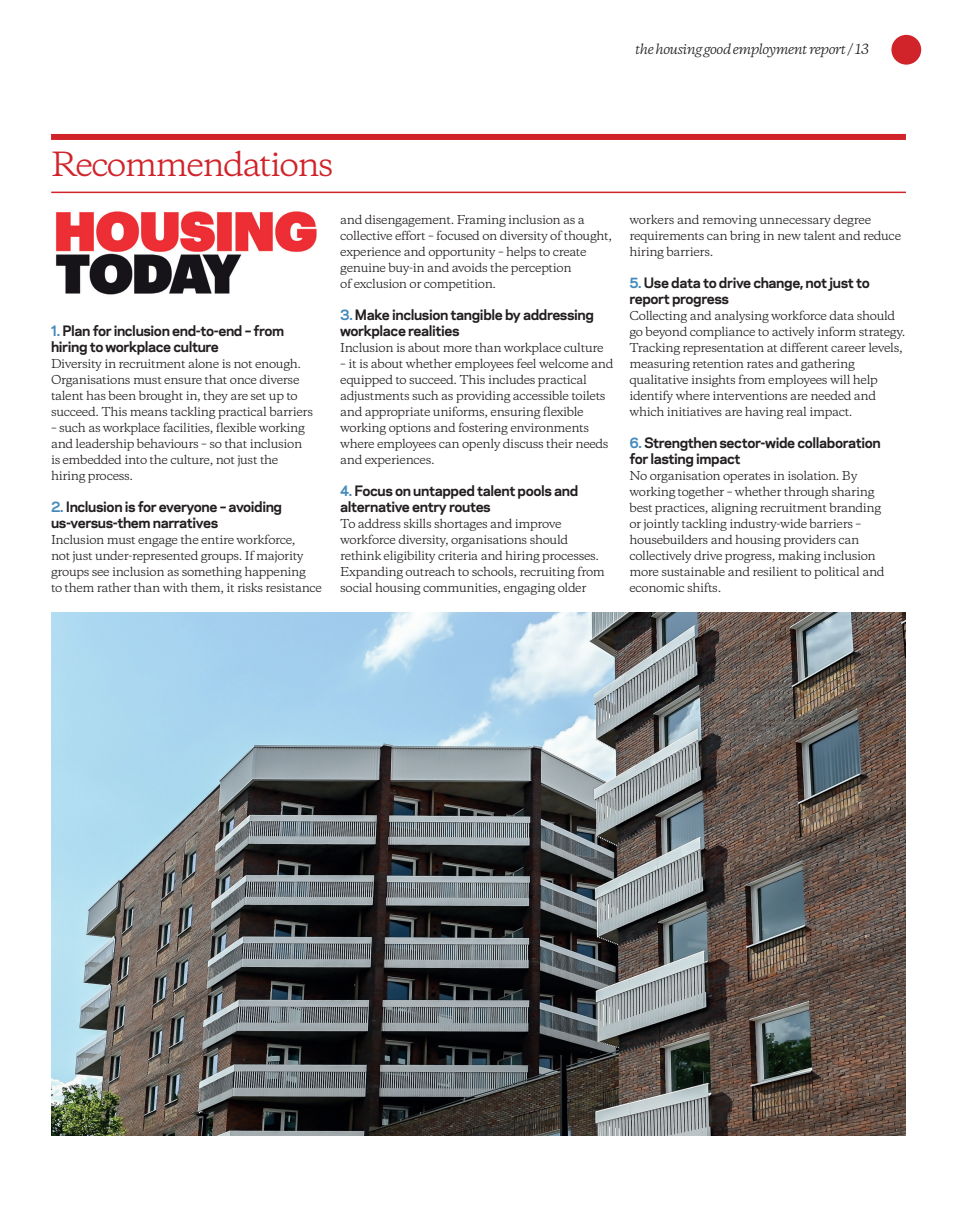
<style>
.page{position:relative;width:957px;height:1212px;background:#fff}
.page>*{position:absolute;margin:0;border:0;box-sizing:border-box;transform-origin:0 0}
.t1{font:31.2px "Copernicus";letter-spacing:-.05em;color:#d1232a}
.x-head{font:700 13.5px/16px "Galaxie Polaris";letter-spacing:-.03em;color:#231f20}
.Body_copy_2{font:700 13.5px/16px "Galaxie Polaris";letter-spacing:-.03em;color:#231f20}
.t2{font:italic 13.2px "Copernicus";letter-spacing:-.04em;color:#231f20}
.Body_copy_2-2{font:11.55px/16px "Copernicus";letter-spacing:-.03em;color:#231f20}
.s1{color:#468abb}
</style>
<div class="page">
<div style="left:891px;top:35px;width:30px;height:30px;background:#d1232a;border-radius:50%"></div>
<div style="left:51px;top:134px;width:855px;height:6px;background:#d1232a"></div>
<hr style="left:51px;top:192px;width:855px;height:1px;background:#d1232a">
<img style="left:55px;top:211px;width:262px;height:84px">
<img style="left:51px;top:613px;width:855px;height:522px">
<p class="t2" style="left:635px;top:41px;width:235px">the housing good employment report / 13</p>
<p class="t1" style="left:51px;top:143px;width:284px">Recommendations</p>
<p class="Body_copy_2" style="left:51px;top:322px;width:235px"><span class="s1">1.</span> Plan for inclusion end-to-end – from hiring to workplace culture</p>
<p class="Body_copy_2-2" style="left:51px;top:355px;width:263px">Diversity in recruitment alone is not enough.<br>Organisations must ensure that once diverse talent has been brought in, they are set up to succeed. This means tackling practical barriers</p>
<p class="Body_copy_2-2" style="left:51px;top:419px;width:255px">– such as workplace facilities, flexible working and leadership behaviours – so that inclusion is embedded into the culture, not just the hiring process.</p>
<p class="x-head" style="left:51px;top:497px;width:233px"><span class="s1">2.</span> Inclusion is for everyone – avoiding us-versus-them narratives</p>
<p class="Body_copy_2-2" style="left:51px;top:531px;width:272px">Inclusion must engage the entire workforce,<br>not just under-represented groups. If majority groups see inclusion as something happening<br>to them rather than with them, it risks resistance</p>
<p class="Body_copy_2-2" style="left:340px;top:211px;width:273px">and disengagement. Framing inclusion as a collective effort – focused on diversity of thought, experience and opportunity – helps to create genuine buy-in and avoids the perception<br>of exclusion or competition.</p>
<p class="x-head" style="left:340px;top:306px;width:255px"><span class="s1">3.</span> Make inclusion tangible by addressing workplace realities</p>
<p class="Body_copy_2-2" style="left:340px;top:339px;width:265px">Inclusion is about more than workplace culture</p>
<p class="Body_copy_2-2" style="left:340px;top:355px;width:275px">– it is about whether employees feel welcome and equipped to succeed. This includes practical adjustments such as providing accessible toilets and appropriate uniforms, ensuring flexible working options and fostering environments where employees can openly discuss their needs and experiences.</p>
<p class="x-head" style="left:340px;top:481px;width:239px"><span class="s1">4.</span> Focus on untapped talent pools and alternative entry routes</p>
<p class="Body_copy_2-2" style="left:340px;top:515px;width:266px">To address skills shortages and improve workforce diversity, organisations should rethink eligibility criteria and hiring processes.<br>Expanding outreach to schools, recruiting from social housing communities, engaging older</p>
<p class="Body_copy_2-2" style="left:629px;top:211px;width:273px">workers and removing unnecessary degree requirements can bring in new talent and reduce hiring barriers.</p>
<p class="x-head" style="left:629px;top:274px;width:242px"><span class="s1">5.</span> Use data to drive change, not just to report progress</p>
<p class="Body_copy_2-2" style="left:629px;top:307px;width:277px">Collecting and analysing workforce data should go beyond compliance to actively inform strategy.<br>Tracking representation at different career levels, measuring retention rates and gathering qualitative insights from employees will help identify where interventions are needed and which initiatives are having real impact.</p>
<p class="x-head" style="left:629px;top:434px;width:253px"><span class="s1">6.</span> Strengthen sector-wide collaboration for lasting impact</p>
<p class="Body_copy_2-2" style="left:629px;top:467px;width:257px">No organisation operates in isolation. By working together – whether through sharing best practices, aligning recruitment branding or jointly tackling industry-wide barriers – housebuilders and housing providers can collectively drive progress, making inclusion more sustainable and resilient to political and economic shifts.</p>
</div>
